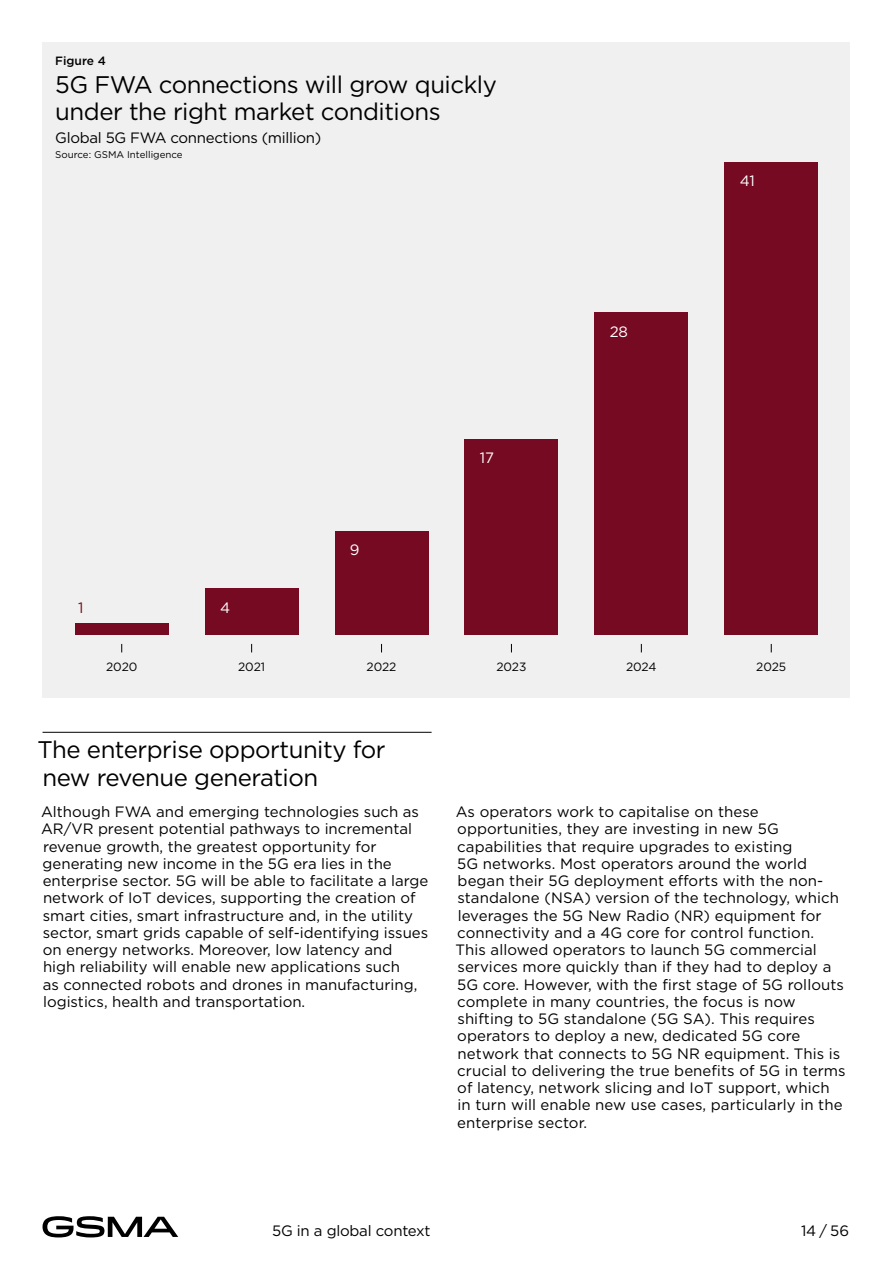
<style>
.page{position:relative;width:893px;height:1263px;background:#fff}
.page>*{position:absolute;margin:0;border:0;box-sizing:border-box;transform-origin:0 0}
.Fig_title{font:24px/27.6px "Gotham";letter-spacing:-.02em;color:#000}
.H2-Single-Span{font:24px/27.6px "Gotham";letter-spacing:-.02em;color:#000}
.B1{font:15px/17.2px "Gotham";color:#000}
.Fig_title-2{font:15px "Gotham";letter-spacing:-.02em;color:#000}
.t1{font:15px "Gotham";color:#fff}
.t2{font:15px "Gotham";color:#750a22}
.t3{font:12px "Gotham";letter-spacing:-.01em;color:#000}
.Fig_number{font:500 12px "Gotham";color:#000}
.Fig_source{font:9.75px "Gotham";color:#000}
</style>
<div class="page">
<svg style="left:43px;top:1216px;width:135px;height:21px"></svg>
<hr style="left:43px;top:732px;width:389px;height:1px;background:#000">
<div style="left:43px;top:43px;width:807px;height:655px;background:#f0f0f0"></div>
<div style="left:75px;top:623px;width:93px;height:12px;background:#750a22"></div>
<div style="left:205px;top:589px;width:93px;height:46px;background:#750a22"></div>
<div style="left:335px;top:531px;width:93px;height:104px;background:#750a22"></div>
<div style="left:465px;top:439px;width:93px;height:196px;background:#750a22"></div>
<div style="left:595px;top:312px;width:93px;height:323px;background:#750a22"></div>
<div style="left:724px;top:162px;width:94px;height:473px;background:#750a22"></div>
<p class="Fig_number" style="left:55px;top:53px;width:52px">Figure 4</p>
<p class="Fig_title" style="left:55px;top:70px;width:443px">5G FWA connections will grow quickly under the right market conditions</p>
<p class="Fig_title-2" style="left:55px;top:128px;width:267px">Global 5G FWA connections (million)</p>
<p class="Fig_source" style="left:55px;top:148px;width:129px">Source: GSMA Intelligence</p>
<p class="t2" style="left:78px;top:598px;width:7px">1</p>
<p class="t1" style="left:220px;top:598px;width:12px">4</p>
<p class="t1" style="left:350px;top:540px;width:11px">9</p>
<p class="t1" style="left:480px;top:448px;width:16px">17</p>
<p class="t1" style="left:610px;top:322px;width:20px">28</p>
<p class="t1" style="left:740px;top:171px;width:17px">41</p>
<p class="t3" style="left:106px;top:659px;width:33px">2020</p>
<p class="t3" style="left:238px;top:659px;width:28px">2021</p>
<p class="t3" style="left:367px;top:659px;width:31px">2022</p>
<p class="t3" style="left:496px;top:659px;width:31px">2023</p>
<p class="t3" style="left:626px;top:659px;width:32px">2024</p>
<p class="t3" style="left:756px;top:659px;width:31px">2025</p>
<p class="H2-Single-Span" style="left:38px;top:736px;width:349px">The enterprise opportunity for new revenue generation</p>
<p class="B1" style="left:41px;top:803px;width:389px">Although FWA and emerging technologies such as AR/VR present potential pathways to incremental revenue growth, the greatest opportunity for generating new income in the 5G era lies in the enterprise sector. 5G will be able to facilitate a large network of IoT devices, supporting the creation of smart cities, smart infrastructure and, in the utility sector, smart grids capable of self-identifying issues on energy networks. Moreover, low latency and<br>high reliability will enable new applications such<br>as connected robots and drones in manufacturing, logistics, health and transportation.</p>
<p class="B1" style="left:456px;top:803px;width:391px">As operators work to capitalise on these opportunities, they are investing in new 5G capabilities that require upgrades to existing<br>5G networks. Most operators around the world began their 5G deployment efforts with the non&shy;standalone (NSA) version of the technology, which leverages the 5G New Radio (NR) equipment for connectivity and a 4G core for control function.<br>This allowed operators to launch 5G commercial services more quickly than if they had to deploy a 5G core. However, with the first stage of 5G rollouts complete in many countries, the focus is now shifting to 5G standalone (5G SA). This requires operators to deploy a new, dedicated 5G core network that connects to 5G NR equipment. This is crucial to delivering the true benefits of 5G in terms of latency, network slicing and IoT support, which<br>in turn will enable new use cases, particularly in the enterprise sector.</p>
<p class="B1" style="left:272px;top:1222px;width:160px">5G in a global context</p>
<p class="B1" style="left:801px;top:1222px;width:50px">14 / 56</p>
</div>
